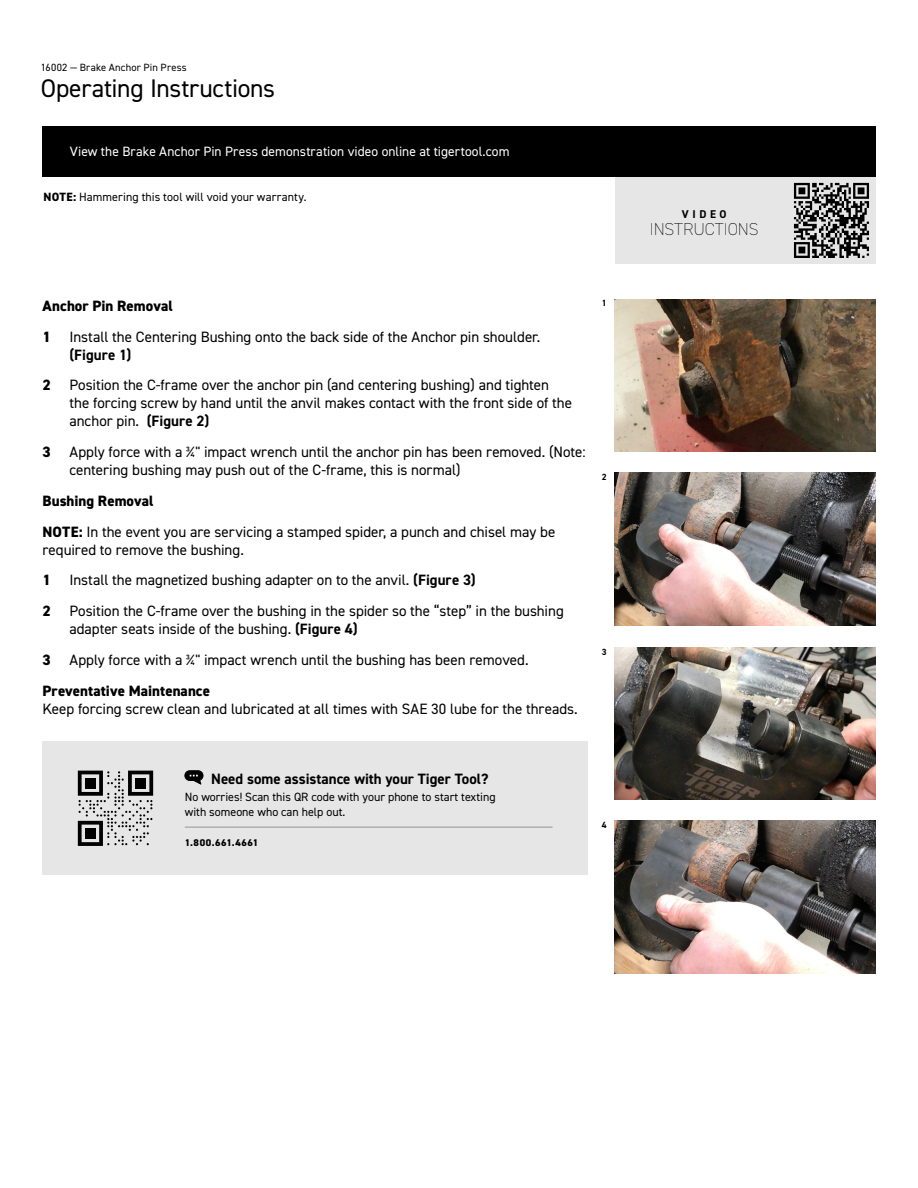
<style>
.page{position:relative;width:918px;height:1188px;background:#fff}
.page>*{position:absolute;margin:0;border:0;box-sizing:border-box;transform-origin:0 0}
.t1{font:25.5px "DIN2014";letter-spacing:-.01em;color:#000}
.t2{font:200 17.25px "DIN2014";letter-spacing:-.01em;color:#000}
.t3{font:15px/30.8px "DIN2014";color:#000}
.t4{font:700 15px "DIN2014";color:#000}
.t5{font:13.5px "DIN2014";letter-spacing:.005em;color:#fff}
.t6{font:12px/15px "DIN2014";color:#000}
.t7{font:700 11.25px "DIN2014";letter-spacing:.32em;color:#000}
.t8{font:10.5px "DIN2014";letter-spacing:.015em;color:#000}
.t9{font:800 9.75px "DIN2014";letter-spacing:.06em;color:#000}
.t10{font:700 9px "DIN2014";color:#000}
.s1{font-weight:800}
.s2{font-weight:700}
</style>
<div class="page">
<img style="left:615px;top:299px;width:260px;height:153px">
<img style="left:615px;top:473px;width:260px;height:152px">
<img style="left:615px;top:647px;width:260px;height:153px">
<img style="left:615px;top:821px;width:260px;height:152px">
<div style="left:42px;top:126px;width:833px;height:51px;background:#000"></div>
<div style="left:615px;top:177px;width:260px;height:87px;background:#e6e6e6"></div>
<svg style="left:794px;top:183px;width:75px;height:75px"></svg>
<div style="left:43px;top:741px;width:545px;height:134px;background:#e6e6e6"></div>
<svg style="left:78px;top:771px;width:75px;height:75px"></svg>
<div style="left:85px;top:778px;width:11px;height:11px;background:#000"></div>
<div style="left:135px;top:778px;width:11px;height:11px;background:#000"></div>
<div style="left:85px;top:828px;width:11px;height:11px;background:#000"></div>
<svg style="left:185px;top:770px;width:18px;height:15px"></svg>
<hr style="left:185px;top:827px;width:368px;height:1px;background:#939598">
<p class="t8" style="left:41px;top:61px;width:147px">16002 — Brake Anchor Pin Press</p>
<h1 class="t1" style="left:41px;top:73px;width:236px">Operating Instructions</h1>
<p class="t5" style="left:70px;top:142px;width:441px">View the Brake Anchor Pin Press demonstration video online at tigertool.com</p>
<p class="t6" style="left:44px;top:189px;width:265px"><span class="s1">NOTE:</span> Hammering this tool will void your warranty.</p>
<p class="t3" style="left:42px;top:290px;width:500px"><span class="s1">Anchor Pin Removal<br>1</span> Install the Centering Bushing onto the back side of the Anchor pin shoulder.</p>
<p class="t3" style="left:42px;top:339px;width:508px;text-indent:27px"><span class="s2">(Figure 1)<br></span><span class="s1">2</span> Position the C-frame over the anchor pin (and centering bushing) and tighten</p>
<p class="t3" style="left:69px;top:394px;width:504px;line-height:18px">the forcing screw by hand until the anvil makes contact with the front side of the anchor pin. <span class="s2">(Figure 2)</span></p>
<p class="t3" style="left:69px;top:443px;width:518px;line-height:18px;text-indent:-27px"><span class="s1">3</span> Apply force with a ¾" impact wrench until the anchor pin has been removed. (Note: centering bushing may push out of the C-frame, this is normal)</p>
<p class="t3" style="left:42px;top:485px;width:514px"><span class="s1">Bushing Removal<br>NOTE:</span> In the event you are servicing a stamped spider, a punch and chisel may be</p>
<p class="t3" style="left:42px;top:534px;width:523px">required to remove the bushing.<br><span class="s1">1</span> Install the magnetized bushing adapter on to the anvil. <span class="s2">(Figure 3)<br></span><span class="s1">2</span> Position the C-frame over the bushing in the spider so the “step” in the bushing</p>
<p class="t3" style="left:42px;top:613px;width:488px;text-indent:27px">adapter seats inside of the bushing. <span class="s2">(Figure 4)<br></span><span class="s1">3</span> Apply force with a ¾" impact wrench until the bushing has been removed.<br><span class="s1">Preventative Maintenance</span></p>
<p class="t3" style="left:42px;top:693px;width:537px">Keep forcing screw clean and lubricated at all times with SAE 30 lube for the threads.</p>
<p class="t10" style="left:602px;top:297px;width:6px">1</p>
<p class="t10" style="left:602px;top:471px;width:6px">2</p>
<p class="t10" style="left:602px;top:645px;width:6px">3</p>
<p class="t4" style="left:211px;top:768px;width:279px">Need some assistance with your Tiger Tool?</p>
<p class="t6" style="left:185px;top:789px;width:312px">No worries! Scan this QR code with your phone to start texting with someone who can help out.</p>
<p class="t9" style="left:185px;top:836px;width:75px">1.800.661.4661</p>
<p class="t10" style="left:602px;top:819px;width:6px">4</p>
<p class="t7" style="left:682px;top:207px;width:46px">VIDEO</p>
<p class="t2" style="left:650px;top:219px;width:110px">INSTRUCTIONS</p>
</div>
